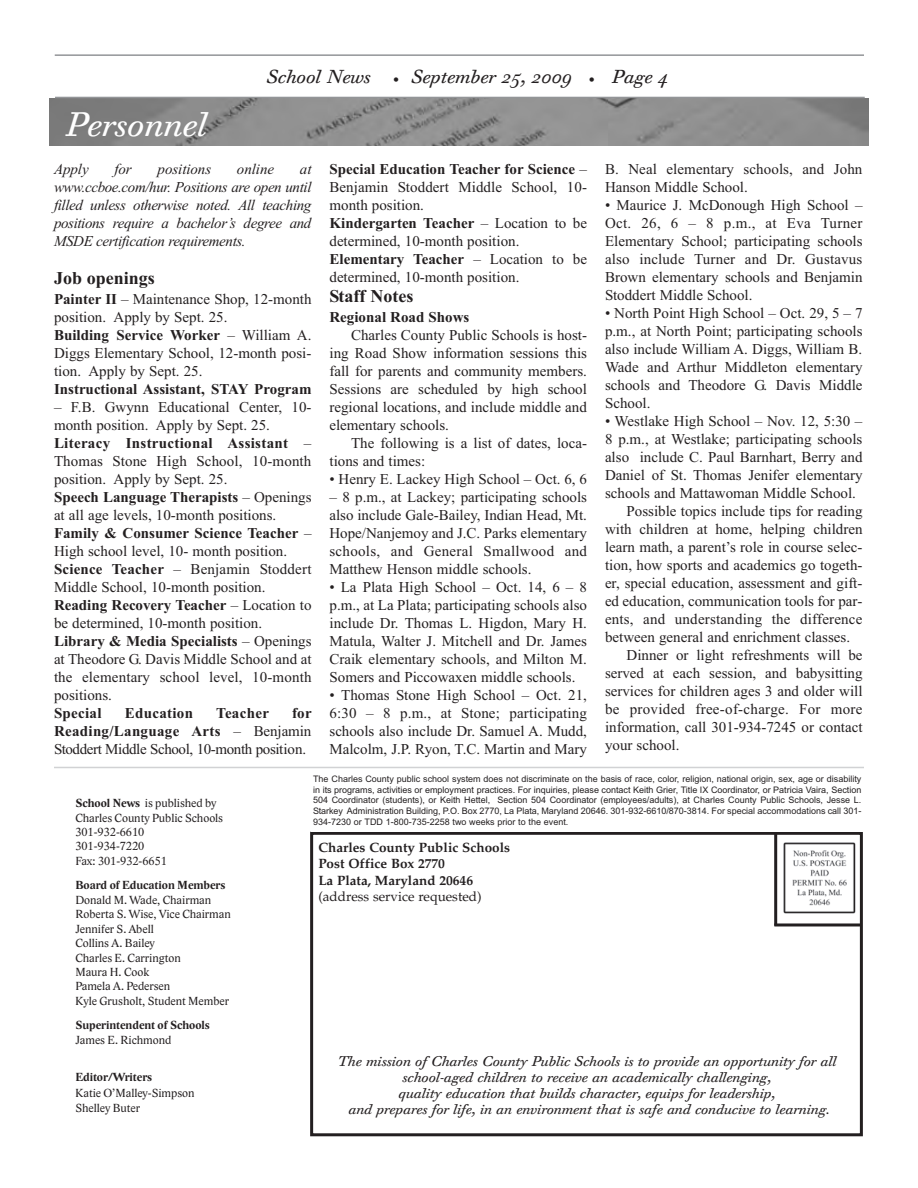
<style>
.page{position:relative;width:918px;height:1188px;background:#fff}
.page>*{position:absolute;margin:0;border:0;box-sizing:border-box;transform-origin:0 0}
.t1{font:italic 32.55px "Walbaum Text OT";color:#fff}
.t2{font:italic 18px "Walbaum Text OT";color:#231f20}
.t3{font:700 18px "Times New Roman";color:#231f20}
.t4{font:15px/18px "Times New Roman";color:#231f20;text-align:justify}
.t5{font:italic 15px/18px "Times New Roman";letter-spacing:-.025em;color:#231f20;text-align:justify}
.t6{font:700 15px "Times New Roman";color:#231f20}
.t7{font:15px "Times New Roman";letter-spacing:.02em;color:#231f20}
.t8{font:700 15px "Times New Roman";letter-spacing:.02em;color:#231f20}
.t9{font:italic 15px "Times New Roman";letter-spacing:-.005em;color:#231f20}
.t10{font:italic 13.5px/16.2px "Walbaum Text OT";color:#231f20;text-align:center}
.t11{font:700 13.5px/16.4px "Palatino";color:#231f20}
.t12{font:13.5px "Palatino";color:#231f20}
.t13{font:12px/14.4px "Lido STFCE";color:#231f20}
.t14{font:700 12px "Lido STFCE";color:#231f20}
.t15{font:9px/10.8px "Arial";color:#231f20;text-align:justify}
.s1{font-size:10.5px}
.s2{font-weight:700}
</style>
<div class="page">
<div style="left:310px;top:832px;width:553px;height:304px;border:3px solid #231f20"></div>
<hr style="left:774px;top:833px;width:3px;height:93px;background:#231f20">
<hr style="left:774px;top:923px;width:87px;height:3px;background:#231f20">
<hr style="left:54px;top:767px;width:810px;height:1px;background:#d1d2d4">
<img style="left:50px;top:98px;width:819px;height:47px">
<hr style="left:55px;top:54px;width:809px;height:2px;background:#939598">
<hr style="left:55px;top:97px;width:810px;height:1px;background:#939598">
<img style="left:783px;top:842px;width:73px;height:72px">
<h1 class="t1" style="left:65px;top:113px;width:143px">Personnel</h1>
<p class="t2" style="left:267px;top:70px;width:106px">School News</p>
<p class="t2" style="left:393px;top:70px;width:276px"><span class="s1">•</span> September 25, 2009 <span class="s1">•</span> Page 4</p>
<p class="t5" style="left:54px;top:160px;width:36px">Apply</p>
<p class="t5" style="left:114px;top:160px;width:19px">for</p>
<p class="t9" style="left:158px;top:160px;width:55px">positions</p>
<p class="t5" style="left:237px;top:160px;width:39px">online</p>
<p class="t5" style="left:54px;top:160px;width:259px;text-indent:246px">at www.ccboe.com/hur. Positions are open until filled unless otherwise noted. All teaching positions require a bachelor’s degree and MSDE certification requirements.</p>
<p class="t3" style="left:54px;top:267px;width:102px">Job openings</p>
<p class="t4" style="left:54px;top:289px;width:259px;text-align:left"><span class="s2">Painter II</span> – Maintenance Shop, 12-month position. Apply by Sept. 25.<br><span class="s2">Building Service Worker</span> – William A.<br>Diggs Elementary School, 12-month posi&shy;tion. Apply by Sept. 25.</p>
<p class="t6" style="left:54px;top:380px;width:259px">Instructional Assistant, STAY Program</p>
<p class="t4" style="left:54px;top:397px;width:259px;text-align:left">– F.B. Gwynn Educational Center, 10- month position. Apply by Sept. 25.<br><span class="s2">Literacy Instructional Assistant</span> – Thomas Stone High School, 10-month position. Apply by Sept. 25.<br><span class="s2">Speech Language Therapists</span> – Openings at all age levels, 10-month positions.<br><span class="s2">Family &amp; Consumer Science Teacher</span> – High school level, 10- month position.<br><span class="s2">Science Teacher</span> – Benjamin Stoddert Middle School, 10-month position.<br><span class="s2">Reading Recovery Teacher</span> – Location to be determined, 10-month position.<br><span class="s2">Library &amp; Media Specialists</span> – Openings at Theodore G. Davis Middle School and at the elementary school level, 10-month positions.</p>
<p class="t8" style="left:54px;top:704px;width:49px">Special</p>
<p class="t8" style="left:125px;top:704px;width:70px">Education</p>
<p class="t8" style="left:216px;top:704px;width:54px">Teacher</p>
<p class="t4" style="left:54px;top:703px;width:259px;text-indent:238px"><span class="s2">for Reading/Language Arts</span> – Benjamin Stoddert Middle School, 10-month position.</p>
<p class="t4" style="left:330px;top:160px;width:259px;text-align:left"><span class="s2">Special Education Teacher for Science</span> – Benjamin Stoddert Middle School, 10- month position.<br><span class="s2">Kindergarten Teacher</span> – Location to be determined, 10-month position.<br><span class="s2">Elementary Teacher</span> – Location to be determined, 10-month position.</p>
<p class="t3" style="left:330px;top:285px;width:86px">Staff Notes</p>
<p class="t6" style="left:330px;top:308px;width:141px">Regional Road Shows</p>
<p class="t4" style="left:330px;top:325px;width:259px;text-indent:22px">Charles County Public Schools is host&shy;ing Road Show information sessions this fall for parents and community members.<br>Sessions are scheduled by high school regional locations, and include middle and elementary schools.</p>
<p class="t4" style="left:330px;top:433px;width:259px;text-indent:22px">The following is a list of dates, loca&shy;tions and times:</p>
<p class="t4" style="left:330px;top:469px;width:259px">• Henry E. Lackey High School – Oct. 6, 6</p>
<p class="t4" style="left:330px;top:487px;width:259px">– 8 p.m., at Lackey; participating schools also include Gale-Bailey, Indian Head, Mt.<br>Hope/Nanjemoy and J.C. Parks elementary schools, and General Smallwood and Matthew Henson middle schools.</p>
<p class="t4" style="left:330px;top:577px;width:259px">• La Plata High School – Oct. 14, 6 – 8 p.m., at La Plata; participating schools also include Dr. Thomas L. Higdon, Mary H.<br>Matula, Walter J. Mitchell and Dr. James Craik elementary schools, and Milton M.<br>Somers and Piccowaxen middle schools.</p>
<p class="t4" style="left:330px;top:685px;width:259px">• Thomas Stone High School – Oct. 21, 6:30 – 8 p.m., at Stone; participating schools also include Dr. Samuel A. Mudd, Malcolm, J.P. Ryon, T.C. Martin and Mary</p>
<p class="t4" style="left:605px;top:160px;width:259px">B. Neal elementary schools, and John<br>Hanson Middle School.</p>
<p class="t4" style="left:605px;top:196px;width:259px">• Maurice J. McDonough High School – Oct. 26, 6 – 8 p.m., at Eva Turner Elementary School; participating schools also include Turner and Dr. Gustavus Brown elementary schools and Benjamin Stoddert Middle School.</p>
<p class="t4" style="left:605px;top:304px;width:259px">• North Point High School – Oct. 29, 5 – 7 p.m., at North Point; participating schools also include William A. Diggs, William B.<br>Wade and Arthur Middleton elementary schools and Theodore G. Davis Middle School.</p>
<p class="t4" style="left:605px;top:412px;width:259px">• Westlake High School – Nov. 12, 5:30 –</p>
<p class="t4" style="left:605px;top:430px;width:259px">8 p.m., at Westlake; participating schools</p>
<p class="t4" style="left:605px;top:448px;width:259px">also include C. Paul Barnhart, Berry and</p>
<p class="t4" style="left:605px;top:466px;width:259px">Daniel of St. Thomas Jenifer elementary</p>
<p class="t4" style="left:605px;top:484px;width:253px">schools and Mattawoman Middle School.</p>
<p class="t4" style="left:627px;top:502px;width:237px">Possible topics include tips for reading</p>
<p class="t4" style="left:605px;top:520px;width:259px">with children at home, helping children</p>
<p class="t4" style="left:605px;top:538px;width:259px">learn math, a parent’s role in course selec-</p>
<p class="t4" style="left:605px;top:556px;width:259px">tion, how sports and academics go togeth-</p>
<p class="t4" style="left:605px;top:574px;width:259px">er, special education, assessment and gift-</p>
<p class="t4" style="left:605px;top:592px;width:259px">ed education, communication tools for par-</p>
<p class="t4" style="left:605px;top:610px;width:259px">ents, and understanding the difference</p>
<p class="t4" style="left:605px;top:628px;width:247px">between general and enrichment classes.</p>
<p class="t4" style="left:627px;top:646px;width:237px">Dinner or light refreshments will be</p>
<p class="t4" style="left:605px;top:664px;width:259px">served at each session, and babysitting</p>
<p class="t4" style="left:605px;top:682px;width:259px">services for children ages 3 and older will</p>
<p class="t7" style="left:605px;top:700px;width:259px">be provided free-of-charge. For more</p>
<p class="t4" style="left:605px;top:718px;width:259px">information, call 301-934-7245 or contact</p>
<p class="t4" style="left:605px;top:736px;width:76px">your school.</p>
<p class="t13" style="left:75px;top:796px;width:149px"><span class="s2">School News</span> is published by<br>Charles County Public Schools<br>301-932-6610<br>301-934-7220<br>Fax: 301-932-6651</p>
<p class="t14" style="left:75px;top:878px;width:152px">Board of Education Members</p>
<p class="t13" style="left:75px;top:893px;width:157px">Donald M. Wade, Chairman<br>Roberta S. Wise, Vice Chairman<br>Jennifer S. Abell<br>Collins A. Bailey<br>Charles E. Carrington<br>Maura H. Cook<br>Pamela A. Pedersen<br>Kyle Grusholt, Student Member</p>
<p class="t14" style="left:75px;top:1018px;width:136px">Superintendent of Schools</p>
<p class="t13" style="left:75px;top:1033px;width:97px">James E. Richmond</p>
<p class="t14" style="left:75px;top:1070px;width:78px">Editor/Writers</p>
<p class="t13" style="left:75px;top:1086px;width:121px">Katie O’Malley-Simpson<br>Shelley Buter</p>
<p class="t15" style="left:313px;top:773px;width:550px">The Charles County public school system does not discriminate on the basis of race, color, religion, national origin, sex, age or disability in its programs, activities or employment practices. For inquiries, please contact Keith Grier, Title IX Coordinator, or Patricia Vaira, Section 504 Coordinator (students), or Keith Hettel, Section 504 Coordinator (employees/adults), at Charles County Public Schools, Jesse L.<br>Starkey Administration Building, P.O. Box 2770, La Plata, Maryland 20646. 301-932-6610/870-3814. For special accommodations call 301- 934-7230 or TDD 1-800-735-2258 two weeks prior to the event.</p>
<p class="t11" style="left:318px;top:839px;width:193px">Charles County Public Schools<br>Post Office Box 2770<br>La Plata, Maryland 20646</p>
<p class="t12" style="left:318px;top:889px;width:165px">(address service requested)</p>
<p class="t10" style="left:337px;top:1055px;width:500px">The mission of Charles County Public Schools is to provide an opportunity for all school-aged children to receive an academically challenging,<br>quality education that builds character, equips for leadership,<br>and prepares for life, in an environment that is safe and conducive to learning.</p>
</div>
